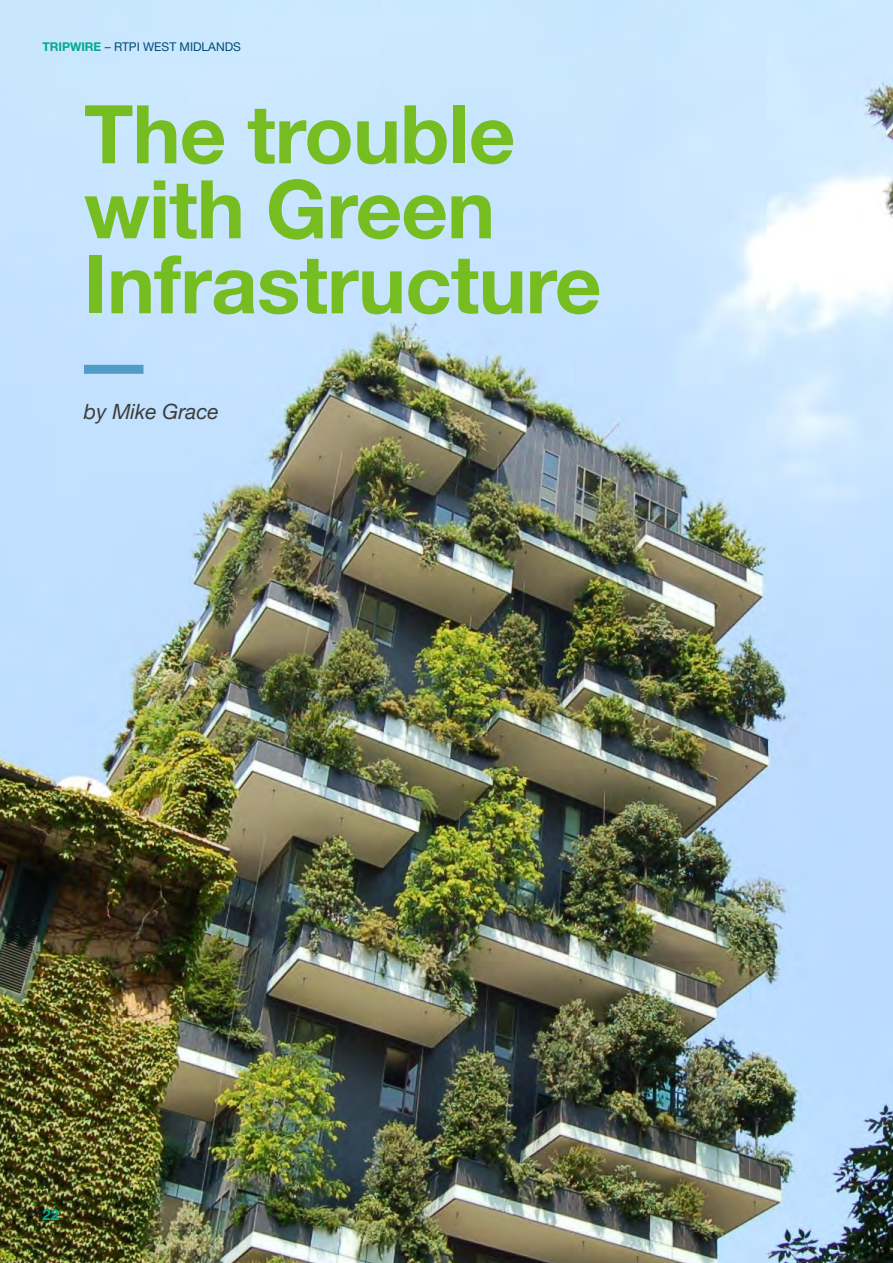
<style>
.page{position:relative;width:893px;height:1263px;background:#fff}
.page>*{position:absolute;margin:0;border:0;box-sizing:border-box;transform-origin:0 0}
.t1{font:700 81px/75px "Helvetica Neue LT Pro";letter-spacing:-.01em;color:#76bd22}
.t2{font:italic 21px "Helvetica Neue LT Pro";color:#3c3c3b}
.t3{font:700 15px "Helvetica Neue LT Pro";color:#00a990}
.t4{font:12px "Helvetica Neue LT Pro";color:#004b74}
.s1{font-weight:700;color:#00a990}
</style>
<div class="page">
<img style="left:0;top:0;width:893px;height:1263px">
<div style="left:84px;top:365px;width:60px;height:9px;background:#509cc6"></div>
<p class="t4" style="left:43px;top:39px;width:200px"><span class="s1">TRIPWIRE</span> – RTPI WEST MIDLANDS</p>
<p class="t1" style="left:84px;top:95px;width:519px">The trouble with Green<br>Infrastructure</p>
<p class="t2" style="left:84px;top:398px;width:136px">by Mike Grace</p>
<p class="t3" style="left:43px;top:1206px;width:18px">22</p>
</div>
